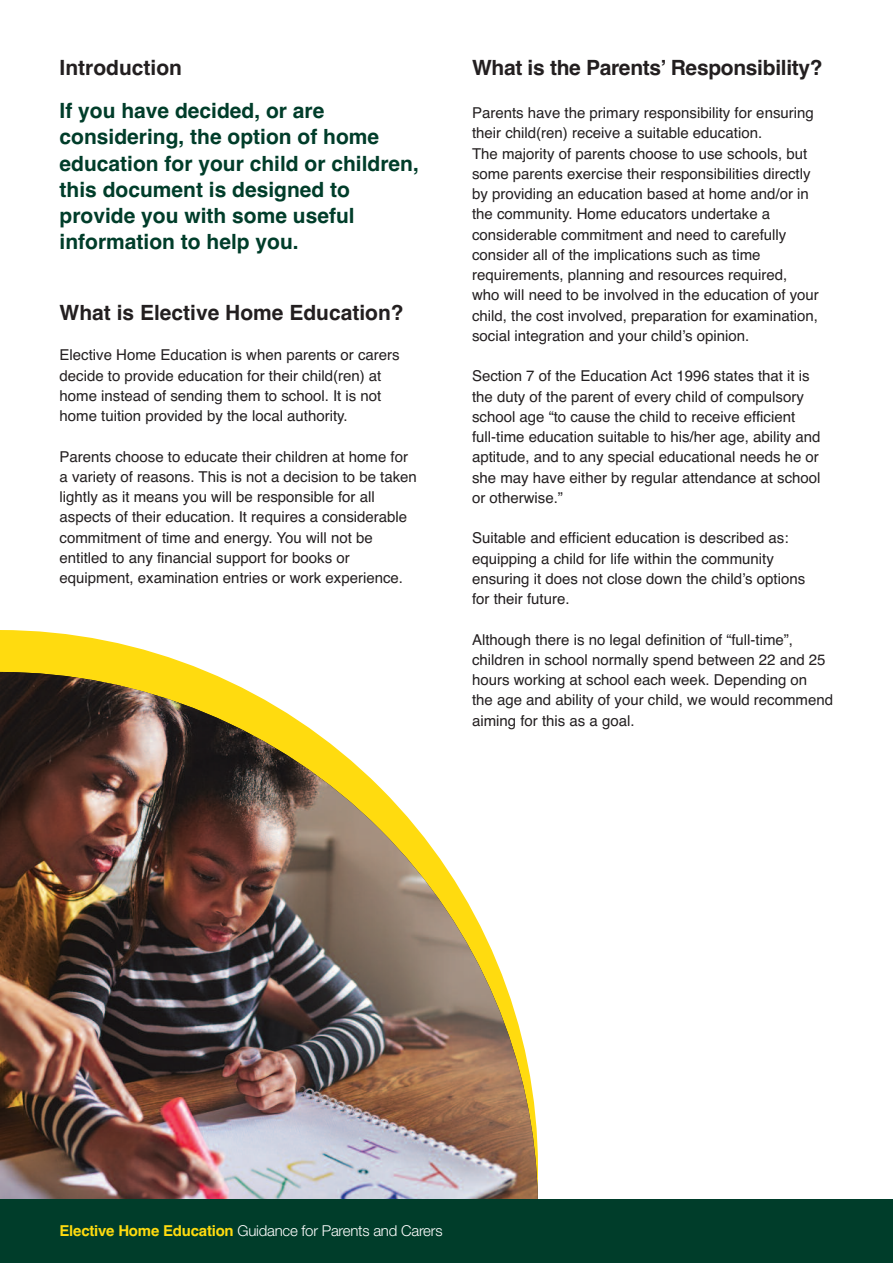
<style>
.page{position:relative;width:893px;height:1263px;background:#fff}
.page>*{position:absolute;margin:0;border:0;box-sizing:border-box;transform-origin:0 0}
.t1{font:700 21px/26.2px "Helvetica";color:#003d2a}
.t2{font:700 21px "Helvetica";color:#231f20}
.t3{font:15px/20.2px "Helvetica";color:#231f20}
.t4{font:300 15px "Helvetica Neue";letter-spacing:-.015em;color:#fff}
.s1{font-family:"Helvetica";font-weight:700;color:#ffdb0f}
</style>
<div class="page">
<svg style="left:0;top:630px;width:208px;height:42px;fill:#ffdb0f"></svg>
<img style="left:0;top:672px;width:538px;height:527px">
<div style="left:0;top:1199px;width:893px;height:64px;background:#003d2a"></div>
<h1 class="t2" style="left:60px;top:56px;width:124px">Introduction</h1>
<h1 class="t1" style="left:60px;top:98px;width:361px">If you have decided, or are considering, the option of home education for your child or children, this document is designed to provide you with some useful information to help you.</h1>
<h1 class="t2" style="left:60px;top:300px;width:346px">What is Elective Home Education?</h1>
<p class="t3" style="left:60px;top:345px;width:342px">Elective Home Education is when parents or carers decide to provide education for their child(ren) at home instead of sending them to school. It is not home tuition provided by the local authority.</p>
<p class="t3" style="left:60px;top:446px;width:359px">Parents choose to educate their children at home for a variety of reasons. This is not a decision to be taken lightly as it means you will be responsible for all aspects of their education. It requires a considerable commitment of time and energy. You will not be entitled to any financial support for books or equipment, examination entries or work experience.</p>
<h1 class="t2" style="left:472px;top:56px;width:352px">What is the Parents’ Responsibility?</h1>
<p class="t3" style="left:472px;top:103px;width:348px">Parents have the primary responsibility for ensuring their child(ren) receive a suitable education.<br>The majority of parents choose to use schools, but some parents exercise their responsibilities directly by providing an education based at home and/or in the community. Home educators undertake a considerable commitment and need to carefully consider all of the implications such as time requirements, planning and resources required,<br>who will need to be involved in the education of your child, the cost involved, preparation for examination, social integration and your child’s opinion.</p>
<p class="t3" style="left:472px;top:366px;width:350px">Section 7 of the Education Act 1996 states that it is the duty of the parent of every child of compulsory school age “to cause the child to receive efficient full-time education suitable to his/her age, ability and aptitude, and to any special educational needs he or she may have either by regular attendance at school or otherwise.”</p>
<p class="t3" style="left:472px;top:528px;width:335px">Suitable and efficient education is described as: equipping a child for life within the community ensuring it does not close down the child’s options for their future.</p>
<p class="t3" style="left:472px;top:629px;width:363px">Although there is no legal definition of “full-time”, children in school normally spend between 22 and 25 hours working at school each week. Depending on<br>the age and ability of your child, we would recommend aiming for this as a goal.</p>
<p class="t4" style="left:60px;top:1225px;width:384px"><span class="s1">Elective Home Education</span> Guidance for Parents and Carers</p>
</div>
